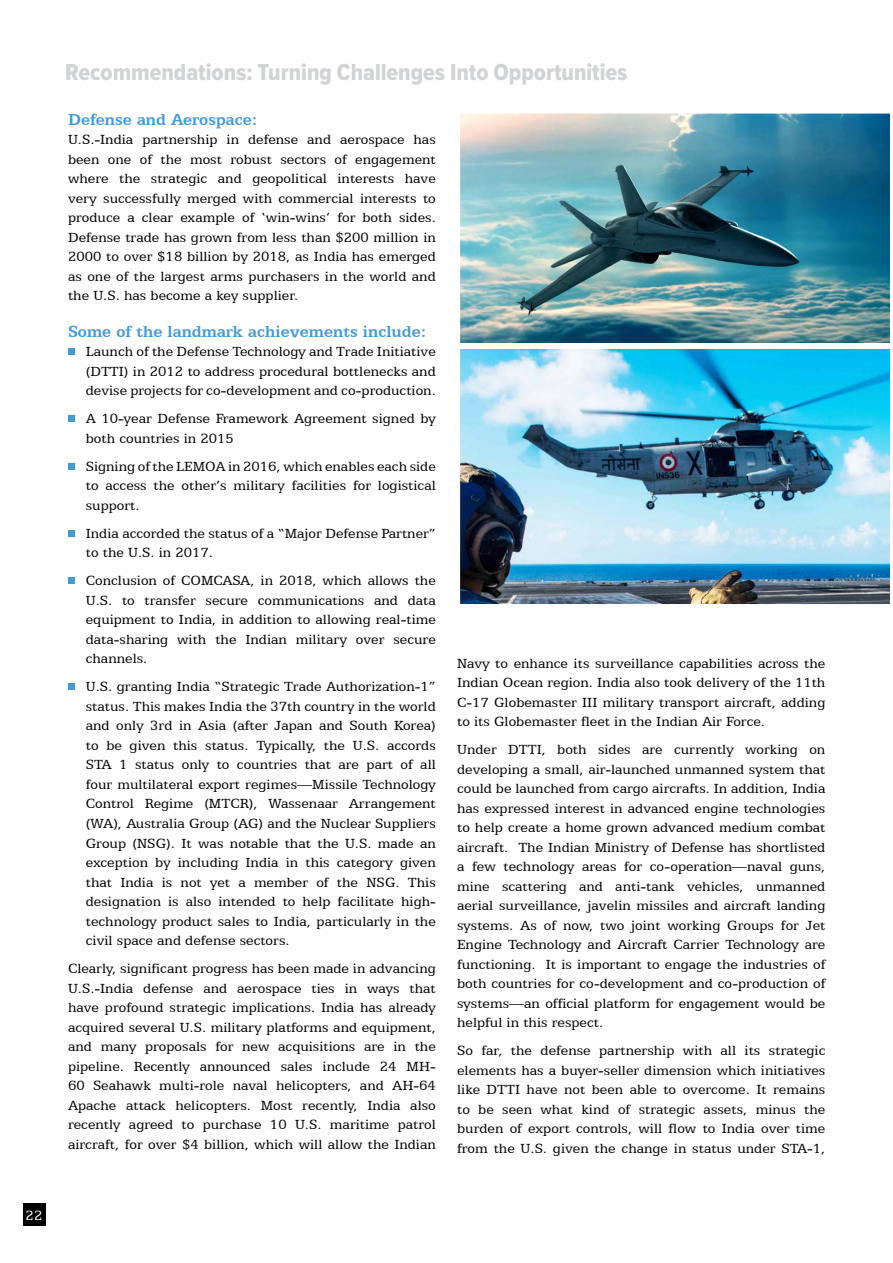
<style>
.page{position:relative;width:893px;height:1263px;background:#fff}
.page>*{position:absolute;margin:0;border:0;box-sizing:border-box;transform-origin:0 0}
.t1{font:24px "Proxima Nova Cond Extrabld";color:#d1d3d4}
.t2{font:700 18px "Egyptian 505 BT";color:#439bd6}
.t3{font:15px/19.5px "Egyptian 505 BT";color:#000;text-align:justify}
.t4{font:15px "Egyptian 505 BT";color:#fff}
</style>
<div class="page">
<img style="left:460px;top:113px;width:430px;height:230px">
<img style="left:460px;top:349px;width:430px;height:255px">
<svg style="left:68px;top:349px;width:6px;height:6px"></svg>
<svg style="left:68px;top:416px;width:6px;height:6px"></svg>
<svg style="left:68px;top:463px;width:6px;height:6px"></svg>
<svg style="left:68px;top:530px;width:6px;height:6px"></svg>
<svg style="left:68px;top:578px;width:6px;height:6px"></svg>
<svg style="left:68px;top:684px;width:6px;height:6px"></svg>
<div style="left:23px;top:1203px;width:22px;height:23px;background:#000"></div>
<p class="t4" style="left:26px;top:1206px;width:18px">22</p>
<h1 class="t1" style="left:65px;top:61px;width:564px">Recommendations: Turning Challenges Into Opportunities</h1>
<p class="t2" style="left:68px;top:109px;width:191px">Defense and Aerospace:</p>
<p class="t3" style="left:68px;top:130px;width:369px">U.S.-India partnership in defense and aerospace has been one of the most robust sectors of engagement where the strategic and geopolitical interests have very successfully merged with commercial interests to produce a clear example of ‘win-wins’ for both sides.<br>Defense trade has grown from less than $200 million in 2000 to over $18 billion by 2018, as India has emerged as one of the largest arms purchasers in the world and the U.S. has become a key supplier.</p>
<p class="t2" style="left:68px;top:321px;width:360px">Some of the landmark achievements include:</p>
<p class="t3" style="left:86px;top:342px;width:352px">Launch of the Defense Technology and Trade Initiative (DTTI) in 2012 to address procedural bottlenecks and devise projects for co-development and co-production.</p>
<p class="t3" style="left:86px;top:409px;width:352px">A 10-year Defense Framework Agreement signed by both countries in 2015</p>
<p class="t3" style="left:86px;top:456px;width:352px">Signing of the LEMOA in 2016, which enables each side to access the other’s military facilities for logistical support.</p>
<p class="t3" style="left:86px;top:523px;width:351px">India accorded the status of a “Major Defense Partner” to the U.S. in 2017.</p>
<p class="t3" style="left:86px;top:571px;width:352px">Conclusion of COMCASA, in 2018, which allows the U.S. to transfer secure communications and data equipment to India, in addition to allowing real-time data-sharing with the Indian military over secure channels.</p>
<p class="t3" style="left:86px;top:677px;width:352px">U.S. granting India “Strategic Trade Authorization-1” status. This makes India the 37th country in the world and only 3rd in Asia (after Japan and South Korea) to be given this status. Typically, the U.S. accords STA 1 status only to countries that are part of all four multilateral export regimes—Missile Technology Control Regime (MTCR), Wassenaar Arrangement (WA), Australia Group (AG) and the Nuclear Suppliers Group (NSG). It was notable that the U.S. made an exception by including India in this category given that India is not yet a member of the NSG. This designation is also intended to help facilitate high&shy;technology product sales to India, particularly in the civil space and defense sectors.</p>
<p class="t3" style="left:68px;top:958px;width:369px">Clearly, significant progress has been made in advancing U.S.-India defense and aerospace ties in ways that have profound strategic implications. India has already acquired several U.S. military platforms and equipment, and many proposals for new acquisitions are in the pipeline. Recently announced sales include 24 MH-60 Seahawk multi-role naval helicopters, and AH-64<br>Apache attack helicopters. Most recently, India also recently agreed to purchase 10 U.S. maritime patrol aircraft, for over $4 billion, which will allow the Indian</p>
<p class="t3" style="left:457px;top:653px;width:370px">Navy to enhance its surveillance capabilities across the Indian Ocean region. India also took delivery of the 11th C-17 Globemaster III military transport aircraft, adding to its Globemaster fleet in the Indian Air Force.</p>
<p class="t3" style="left:457px;top:739px;width:370px">Under DTTI, both sides are currently working on developing a small, air-launched unmanned system that could be launched from cargo aircrafts. In addition, India has expressed interest in advanced engine technologies to help create a home grown advanced medium combat aircraft. The Indian Ministry of Defense has shortlisted a few technology areas for co-operation—naval guns, mine scattering and anti-tank vehicles, unmanned aerial surveillance, javelin missiles and aircraft landing systems. As of now, two joint working Groups for Jet Engine Technology and Aircraft Carrier Technology are functioning. It is important to engage the industries of both countries for co-development and co-production of systems—an official platform for engagement would be helpful in this respect.</p>
<p class="t3" style="left:457px;top:1040px;width:370px">So far, the defense partnership with all its strategic elements has a buyer-seller dimension which initiatives like DTTI have not been able to overcome. It remains to be seen what kind of strategic assets, minus the burden of export controls, will flow to India over time from the U.S. given the change in status under STA-1,</p>
</div>
